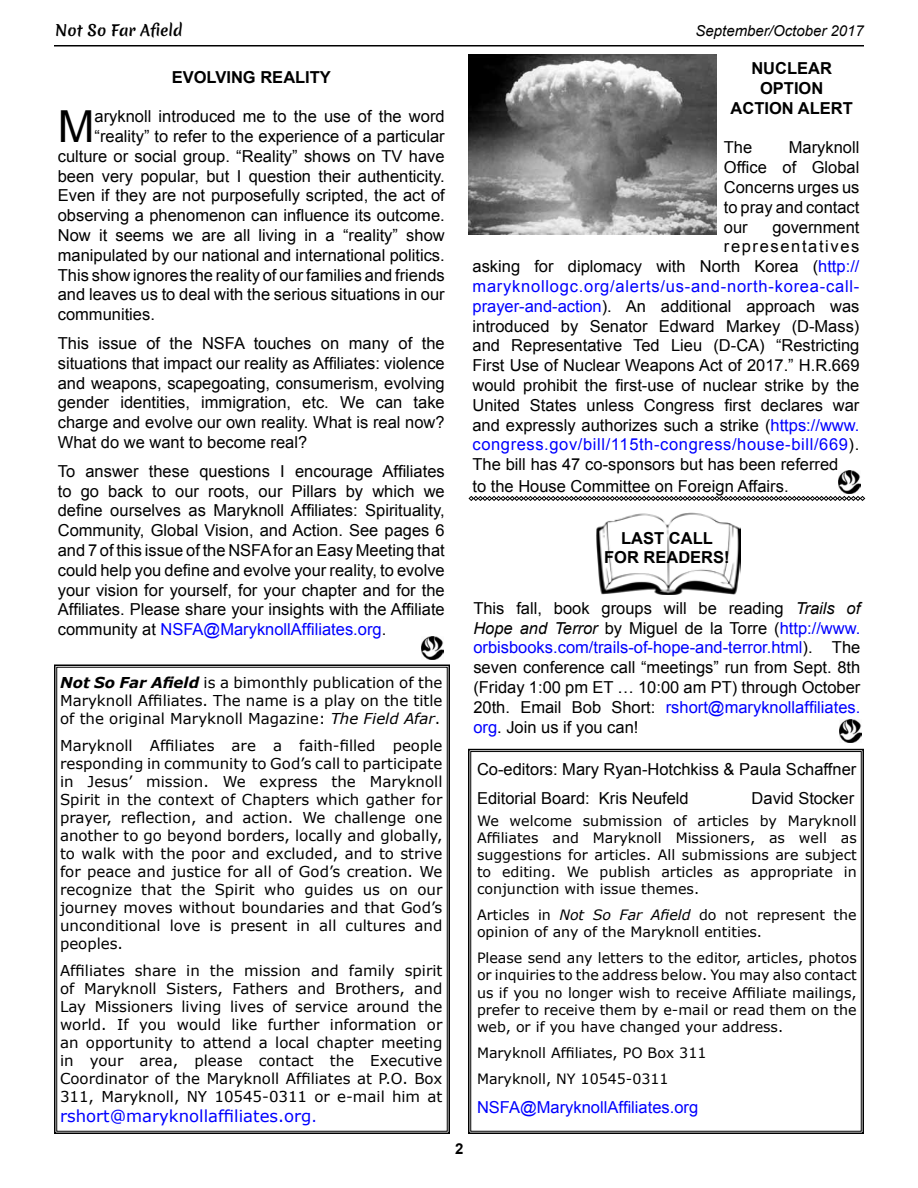
<style>
.page{position:relative;width:918px;height:1188px;background:#fff}
.page>*{position:absolute;margin:0;border:0;box-sizing:border-box;transform-origin:0 0}
.t1{font:44.1px "Arial";color:#000}
.t2{font:16.5px/19.8px "Arial";color:#000;text-align:justify}
.t3{font:16.5px "Arial";letter-spacing:.035em;color:#00f}
.t4{font:700 16.5px/19.8px "Arial";color:#000;text-align:center}
.t5{font:16.5px "Verdana";color:#00f}
.t6{font:16.5px "Arial";color:#00f}
.t7{font:16.5px "Arial";letter-spacing:.1em;color:#000}
.t8{font:15px/18px "Verdana";color:#000;text-align:justify}
.t9{font:italic 15px "Arial";color:#000}
.t10{font:15px "Merienda One";color:#000}
.t11{font:700 15px "Arial";color:#000}
.t12{font:14.25px/17.1px "Verdana";color:#000;text-align:justify}
.s1{color:#00f}
.s2{font-weight:700;font-style:italic}
.s3{font-style:italic}
.s4{font-size:15px}
.s5{color:#000}
</style>
<div class="page">
<hr style="left:54px;top:45px;width:810px;height:1px;background:#000">
<svg style="left:54px;top:664px;width:396px;height:470px"></svg>
<svg style="left:468px;top:748px;width:396px;height:386px"></svg>
<img style="left:422px;top:637px;width:22px;height:23px">
<img style="left:468px;top:54px;width:248px;height:180px">
<img style="left:596px;top:512px;width:144px;height:82px">
<img style="left:838px;top:470px;width:23px;height:23px">
<svg style="left:469px;top:496px;width:396px;height:5px"></svg>
<img style="left:839px;top:719px;width:23px;height:23px">
<p class="t10" style="left:55px;top:19px;width:129px">Not So Far Afield</p>
<p class="t9" style="left:696px;top:21px;width:170px">September/October 2017</p>
<p class="t4" style="left:172px;top:67px;width:12px">EVO</p>
<p class="t4" style="left:207px;top:67px;width:126px">LVING REALITY</p>
<h1 class="t1" style="left:58px;top:98px;width:38px">M</h1>
<p class="t2" style="left:95px;top:107px;width:352px">aryknoll introduced me to the use of the word</p>
<p class="t2" style="left:95px;top:127px;width:352px">“reality” to refer to the experience of a particular</p>
<p class="t2" style="left:58px;top:146px;width:388px">culture or social group. “Reality” shows on TV have</p>
<p class="t2" style="left:58px;top:166px;width:388px">been very popular, but I question their authenticity.</p>
<p class="t2" style="left:58px;top:186px;width:389px">Even if they are not purposefully scripted, the act of</p>
<p class="t2" style="left:58px;top:206px;width:389px">observing a phenomenon can influence its outcome.</p>
<p class="t2" style="left:58px;top:226px;width:389px">Now it seems we are all living in a “reality” show</p>
<p class="t2" style="left:58px;top:245px;width:389px">manipulated by our national and international politics.</p>
<p class="t2" style="left:58px;top:265px;width:388px">This show ignores the reality of our families and friends</p>
<p class="t2" style="left:58px;top:285px;width:388px">and leaves us to deal with the serious situations in our</p>
<p class="t2" style="left:58px;top:305px;width:99px">communities.</p>
<p class="t2" style="left:58px;top:334px;width:388px">This issue of the NSFA touches on many of the situations that impact our reality as Affiliates: violence and weapons, scapegoating, consumerism, evolving gender identities, immigration, etc. We can take charge and evolve our own reality. What is real now?<br>What do we want to become real?</p>
<p class="t2" style="left:58px;top:461px;width:389px">To answer these questions I encourage Affiliates to go back to our roots, our Pillars by which we define ourselves as Maryknoll Affiliates: Spirituality, Community, Global Vision, and Action. See pages 6 and 7 of this issue of the NSFA for an Easy Meeting that could help you define and evolve your reality, to evolve your vision for yourself, for your chapter and for the Affiliates. Please share your insights with the Affiliate community at <span class="s1">NSFA@MaryknollAffiliates.org</span>.</p>
<p class="t8" style="left:60px;top:673px;width:384px"><span class="s2">Not So Far Afield</span> is a bimonthly publication of the Maryknoll Affiliates. The name is a play on the title of the original Maryknoll Magazine: <span class="s3">The Field Afar</span>.</p>
<p class="t8" style="left:60px;top:736px;width:384px">Maryknoll Affiliates are a faith-filled people responding in community to God’s call to participate in Jesus’ mission. We express the Maryknoll Spirit in the context of Chapters which gather for prayer, reflection, and action. We challenge one another to go beyond borders, locally and globally, to walk with the poor and excluded, and to strive for peace and justice for all of God’s creation. We recognize that the Spirit who guides us on our journey moves without boundaries and that God’s unconditional love is present in all cultures and peoples.</p>
<p class="t8" style="left:60px;top:961px;width:384px">Affiliates share in the mission and family spirit of Maryknoll Sisters, Fathers and Brothers, and Lay Missioners living lives of service around the world. If you would like further information or an opportunity to attend a local chapter meeting in your area, please contact the Executive Coordinator of the Maryknoll Affiliates at P.O. Box 311, Maryknoll, NY 10545-0311 or e-mail him at</p>
<p class="t5" style="left:60px;top:1104px;width:258px">rshort@maryknollaffiliates.org<span class="s4">.</span></p>
<p class="t4" style="left:731px;top:59px;width:124px">NUCLEAR<br>OPTION<br>ACTION ALERT</p>
<p class="t2" style="left:724px;top:138px;width:30px">The</p>
<p class="t2" style="left:724px;top:138px;width:137px;text-indent:65px">Maryknoll Office of Global Concerns urges us to pray and contact our</p>
<p class="t2" style="left:772px;top:217px;width:89px">government</p>
<p class="t7" style="left:724px;top:236px;width:137px">representatives</p>
<p class="t2" style="left:473px;top:257px;width:389px">asking for diplomacy with North Korea (<span class="s1">http://</span></p>
<p class="t3" style="left:473px;top:275px;width:388px">maryknollogc.org/alerts/us-and-north-korea-call-</p>
<p class="t2" style="left:473px;top:296px;width:388px"><span class="s1">prayer-and-action</span>). An additional approach was</p>
<p class="t2" style="left:473px;top:316px;width:388px">introduced by Senator Edward Markey (D-Mass)</p>
<p class="t2" style="left:473px;top:336px;width:388px">and Representative Ted Lieu (D-CA) “Restricting</p>
<p class="t2" style="left:473px;top:356px;width:389px">First Use of Nuclear Weapons Act of 2017.” H.R.669</p>
<p class="t2" style="left:473px;top:376px;width:388px">would prohibit the first-use of nuclear strike by the</p>
<p class="t2" style="left:472px;top:395px;width:389px">United States unless Congress first declares war</p>
<p class="t2" style="left:472px;top:415px;width:389px">and expressly authorizes such a strike (<span class="s1">https://www.</span></p>
<p class="t3" style="left:472px;top:434px;width:388px">congress.gov/bill/115th-congress/house-bill/669<span class="s5">).</span></p>
<p class="t2" style="left:472px;top:455px;width:367px">The bill has 47 co-sponsors but has been referred</p>
<p class="t2" style="left:472px;top:476px;width:318px">to the House Committee on Foreign Affairs.</p>
<p class="t4" style="left:604px;top:528px;width:127px">LAST CALL<br>FOR READERS!</p>
<p class="t2" style="left:473px;top:598px;width:389px">This fall, book groups will be reading <span class="s3">Trails of Hope and Terror</span> by Miguel de la Torre (<span class="s1">http://www. orbisbooks.com/trails-of-hope-and-terror.html</span>). The seven conference call “meetings” run from Sept. 8th (Friday 1:00 pm ET … 10:00 am PT) through October 20th. Email Bob Short: <span class="s1">rshort@maryknollaffiliates. org</span>. Join us if you can!</p>
<p class="t11" style="left:455px;top:1139px;width:10px">2</p>
<p class="t2" style="left:477px;top:755px;width:381px;line-height:28.8px">Co-editors: Mary Ryan-Hotchkiss &amp; Paula Schaffner<br>Editorial Board: Kris Neufeld</p>
<p class="t2" style="left:752px;top:788px;width:104px">David Stocker</p>
<p class="t12" style="left:477px;top:812px;width:381px">We welcome submission of articles by Maryknoll Affiliates and Maryknoll Missioners, as well as suggestions for articles. All submissions are subject to editing. We publish articles as appropriate in conjunction with issue themes.</p>
<p class="t12" style="left:477px;top:906px;width:381px">Articles in <span class="s3">Not So Far Afield</span> do not represent the opinion of any of the Maryknoll entities.</p>
<p class="t12" style="left:477px;top:949px;width:381px">Please send any letters to the editor, articles, photos or inquiries to the address below. You may also contact us if you no longer wish to receive Affiliate mailings, prefer to receive them by e-mail or read them on the web, or if you have changed your address.</p>
<p class="t12" style="left:477px;top:1039px;width:231px;line-height:26.1px">Maryknoll Affiliates, PO Box 311<br>Maryknoll, NY 10545-0311</p>
<p class="t6" style="left:477px;top:1096px;width:223px">NSFA@MaryknollAffiliates.org</p>
</div>
